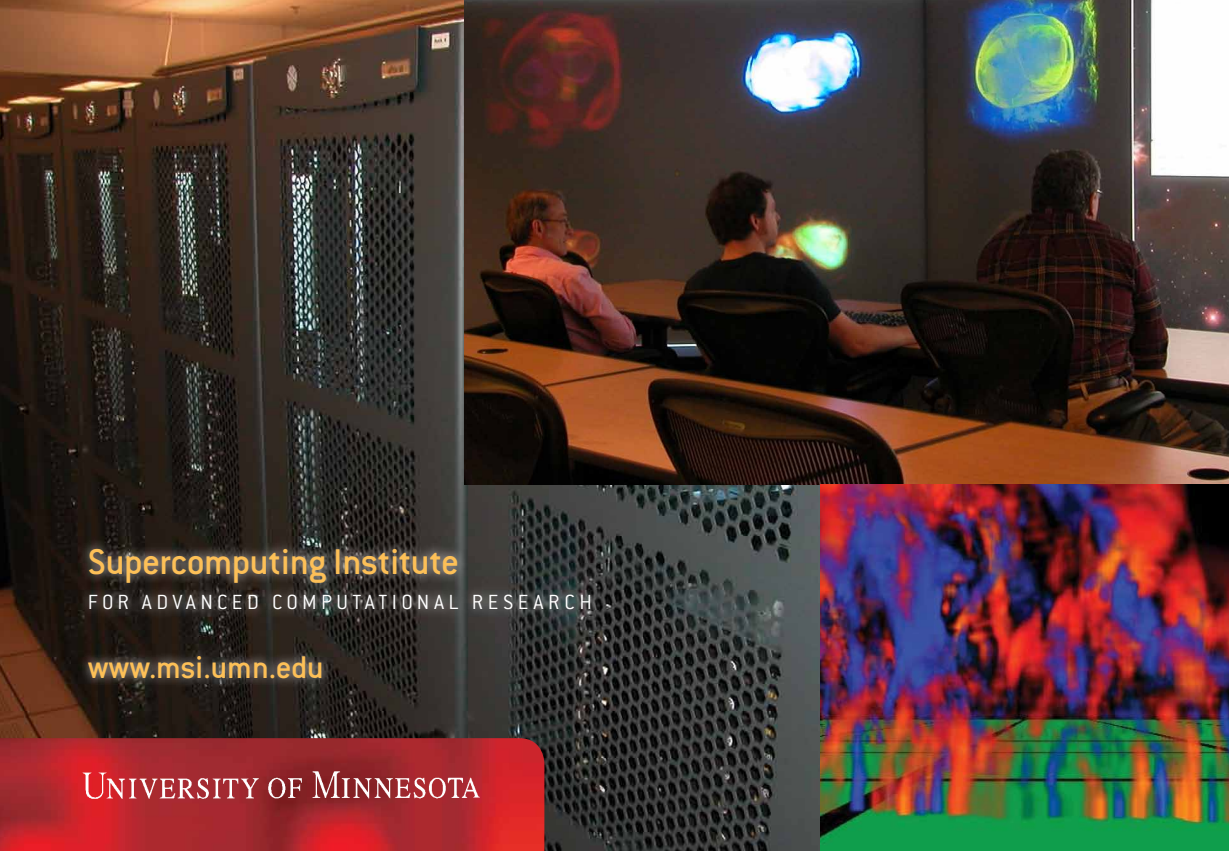
<style>
.page{position:relative;width:1229px;height:851px;background:#fff}
.page>*{position:absolute;margin:0;border:0;box-sizing:border-box;transform-origin:0 0}
.t1{font:500 39.2px "Conduit ITC";letter-spacing:-.005em;color:#fdc057}
.t2{font:500 34.3px "Conduit ITC";color:#fdc057}
.t3{font:300 22.57px "Conduit ITC";letter-spacing:.2em;color:#fff}
</style>
<div class="page">
<img style="left:0;top:0;width:820px;height:850px">
<img style="left:464px;top:0;width:764px;height:485px">
<div style="left:78px;top:537px;width:523px;height:151px;background:#fff;opacity:.75"></div>
<img style="left:0;top:738px;width:544px;height:112px">
<img style="left:71px;top:764px;width:424px;height:42px">
<img style="left:820px;top:485px;width:408px;height:365px">
<h1 class="t1" style="left:88px;top:537px;width:373px">Supercomputing Institute</h1>
<p class="t3" style="left:88px;top:588px;width:505px">FOR ADVANCED COMPUTATIONAL R ESEARCH</p>
<h2 class="t2" style="left:88px;top:646px;width:237px">www.msi.umn.edu</h2>
</div>
